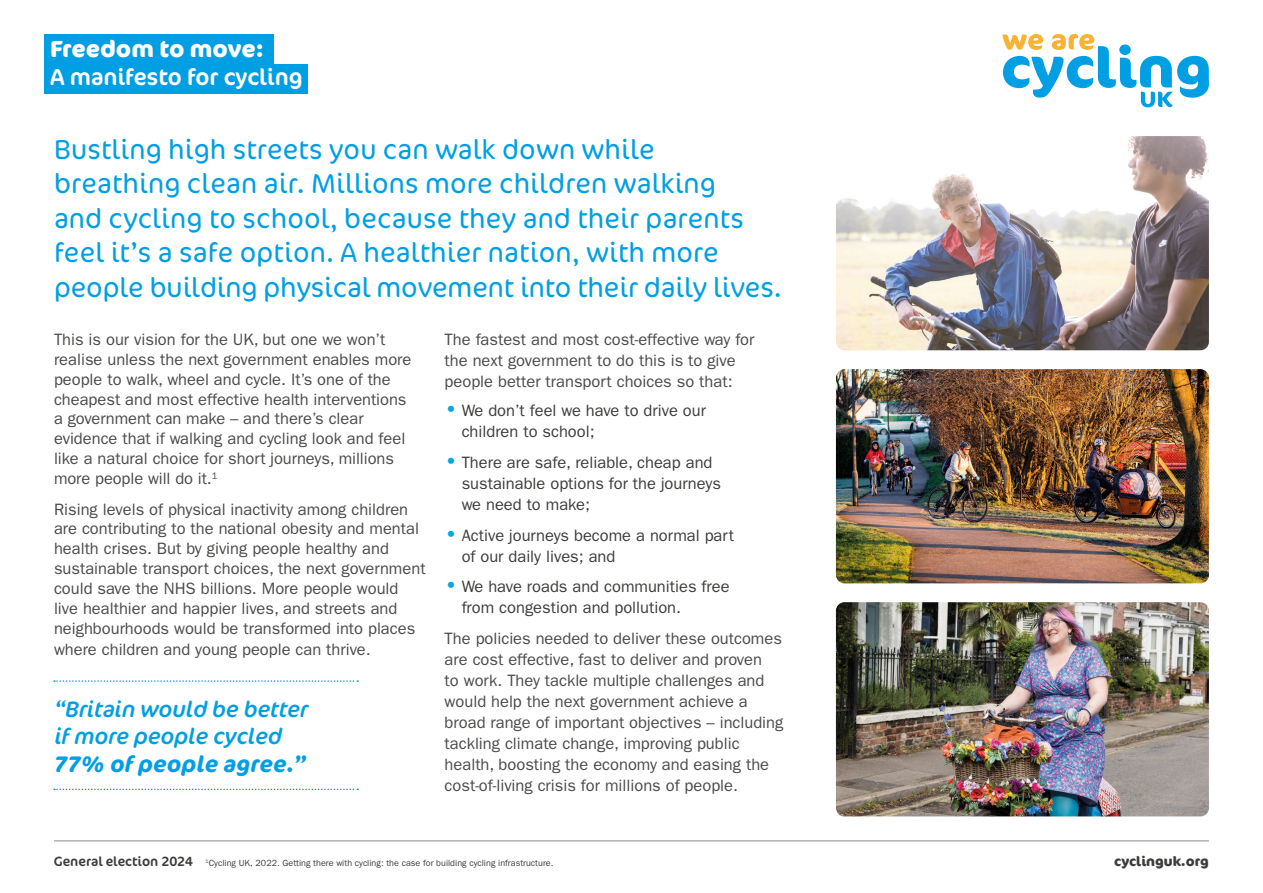
<style>
.page{position:relative;width:1263px;height:893px;background:#fff}
.page>*{position:absolute;margin:0;border:0;box-sizing:border-box;transform-origin:0 0}
.t1{font:300 27.75px/34.5px "Cocon Pro";letter-spacing:.005em;color:#009fe3}
.t2{font:23.4px "Cocon Pro";color:#fff}
.t3{font:700 23.4px "Cocon Offc";color:#fff}
.t4{font:italic 22.5px/27.8px "Cocon Pro";color:#009fe3}
.t5{font:italic 700 22.5px "Cocon Pro";color:#009fe3}
.t6{font:16.5px/21px "Franklin Gothic LT Pro";color:#4a4a49}
.t7{font:16.5px/21px "Franklin Gothic LT Pro";color:#3c3c3b}
.t8{font:13.5px "Cocon Pro";color:#3c3c3b}
.t9{font:700 13.5px "Cocon Offc";color:#3c3c3b}
.t10{font:9px "Franklin Gothic LT Pro";color:#3c3c3b}
.s1{font-family:"Franklin Gothic LT Pro Dm";font-size:21px;color:#00a8e7}
</style>
<div class="page">
<div style="left:45px;top:34px;width:229px;height:30px;background:#009fe3"></div>
<div style="left:45px;top:64px;width:263px;height:30px;background:#009fe3"></div>
<img style="left:836px;top:136px;width:373px;height:214px">
<img style="left:836px;top:369px;width:373px;height:214px">
<img style="left:836px;top:602px;width:373px;height:214px">
<svg style="left:1002px;top:34px;width:207px;height:73px"></svg>
<svg style="left:54px;top:680px;width:304px;height:2px"></svg>
<svg style="left:54px;top:789px;width:304px;height:1px"></svg>
<hr style="left:54px;top:840px;width:1155px;height:1px;background:#878787">
<h2 class="t3" style="left:50px;top:34px;width:215px">Freedom to move:</h2>
<h2 class="t2" style="left:50px;top:61px;width:254px">A manifesto for cycling</h2>
<p class="t1" style="left:54px;top:132px;width:729px">Bustling high streets you can walk down while breathing clean air. Millions more children walking<br>and cycling to school, because they and their parents feel it’s a safe option. A healthier nation, with more people building physical movement into their daily lives.</p>
<p class="t6" style="left:54px;top:329px;width:359px;line-height:20px">This is our vision for the UK, but one we won’t realise unless the next government enables more people to walk, wheel and cycle. It’s one of the cheapest and most effective health interventions a government can make – and there’s clear evidence that if walking and cycling look and feel like a natural choice for short journeys, millions more people will do it.<sup>1</sup></p>
<p class="t6" style="left:54px;top:499px;width:373px;line-height:20.1px">Rising levels of physical inactivity among children are contributing to the national obesity and mental health crises. But by giving people healthy and sustainable transport choices, the next government could save the NHS billions. More people would live healthier and happier lives, and streets and neighbourhoods would be transformed into places where children and young people can thrive.</p>
<h3 class="t4" style="left:54px;top:694px;width:255px">“Britain would be better if more people cycled</h3>
<h3 class="t5" style="left:54px;top:748px;width:254px">77% of people agree.”</h3>
<p class="t6" style="left:445px;top:329px;width:311px">The fastest and most cost-effective way for the next government to do this is to give people better transport choices so that:</p>
<p class="t7" style="left:462px;top:400px;width:246px;text-indent:-17px"><span class="s1">•</span> We don’t feel we have to drive our children to school;</p>
<p class="t7" style="left:462px;top:452px;width:261px;text-indent:-17px"><span class="s1">•</span> There are safe, reliable, cheap and sustainable options for the journeys we need to make;</p>
<p class="t7" style="left:462px;top:525px;width:274px;text-indent:-17px"><span class="s1">•</span> Active journeys become a normal part of our daily lives; and</p>
<p class="t7" style="left:462px;top:576px;width:269px;text-indent:-17px"><span class="s1">•</span> We have roads and communities free from congestion and pollution.</p>
<p class="t6" style="left:445px;top:628px;width:340px">The policies needed to deliver these outcomes are cost effective, fast to deliver and proven<br>to work. They tackle multiple challenges and would help the next government achieve a broad range of important objectives – including tackling climate change, improving public health, boosting the economy and easing the cost-of-living crisis for millions of people.</p>
<p class="t8" style="left:54px;top:853px;width:141px">General election 2024</p>
<p class="t10" style="left:206px;top:858px;width:349px"><sup>1</sup>Cycling UK, 2022. Getting there with cycling: the case for building cycling infrastructure.</p>
<p class="t9" style="left:1114px;top:854px;width:96px">cyclinguk.org</p>
</div>
